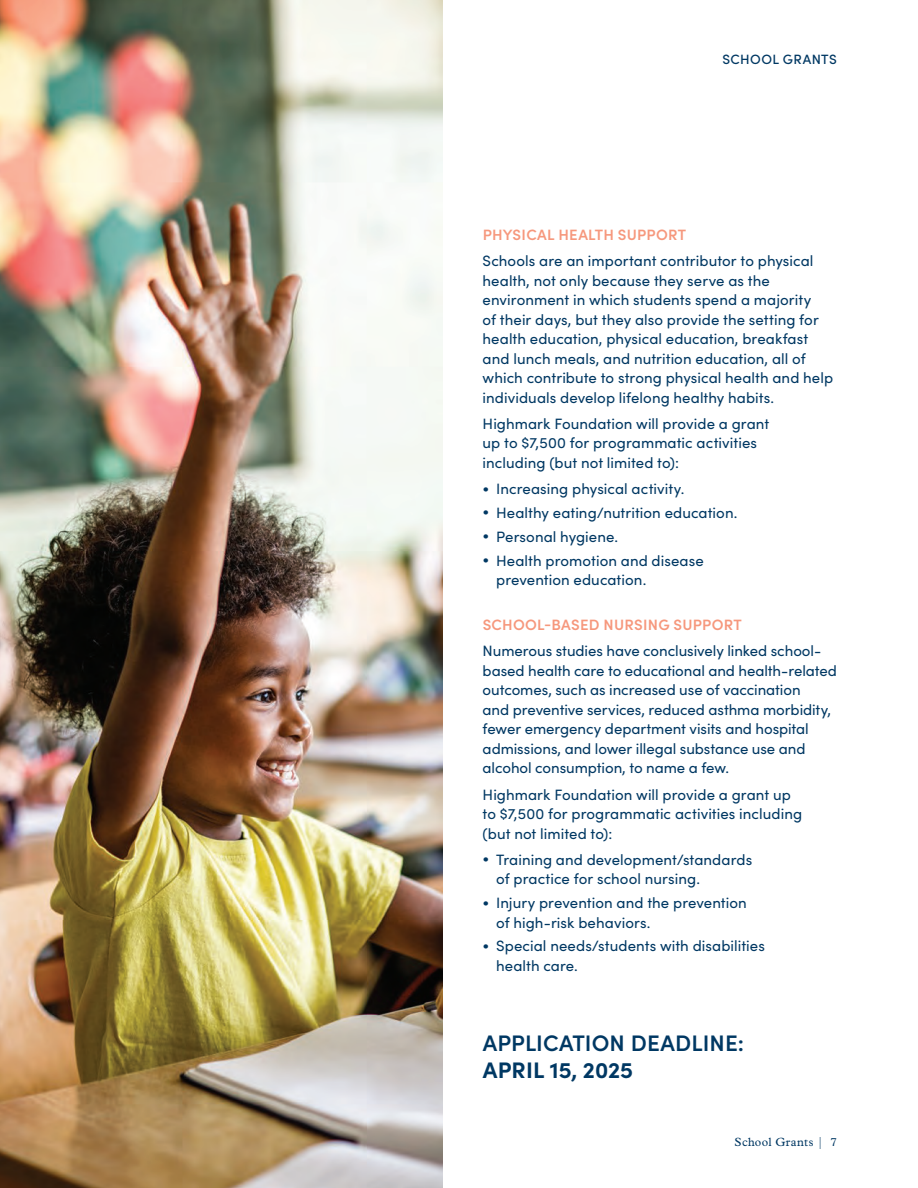
<style>
.page{position:relative;width:918px;height:1188px;background:#fff}
.page>*{position:absolute;margin:0;border:0;box-sizing:border-box;transform-origin:0 0}
.t1{font:600 22.5px/27px "Sofia Pro";letter-spacing:.005em;color:#003863}
.Body_Copy{font:15px/19.5px "Sofia Pro";letter-spacing:.005em;color:#003863}
.t2{font:600 15px "Sofia Pro";letter-spacing:.015em;color:#f6987d}
.t3{font:500 13.5px "Sofia Pro";letter-spacing:.03em;color:#003863}
.t4{font:12px "Plantin MT Pro";letter-spacing:.03em;color:#003863}
.s1{font-weight:700}
</style>
<div class="page">
<img style="left:0;top:0;width:442px;height:1188px">
<p class="t3" style="left:723px;top:49px;width:114px">SCH OOL GRANTS</p>
<h2 class="t2" style="left:483px;top:223px;width:205px">PHYSICAL HEALTH SUPPORT</h2>
<p class="Body_Copy" style="left:483px;top:250px;width:352px">Schools are an important contributor to physical health, not only because they serve as the environment in which students spend a majority<br>of their days, but they also provide the setting for health education, physical education, breakfast and lunch meals, and nutrition education, all of which contribute to strong physical health and help individuals develop lifelong healthy habits.</p>
<p class="Body_Copy" style="left:483px;top:413px;width:288px">Highmark Foundation will provide a grant up to $7,500 for programmatic activities including (but not limited to):</p>
<p class="Body_Copy" style="left:483px;top:478px;width:203px">• Increasing physical activity.</p>
<p class="Body_Copy" style="left:483px;top:502px;width:256px">• Healthy eating/nutrition education.</p>
<p class="Body_Copy" style="left:483px;top:526px;width:137px">• Personal hygiene.</p>
<p class="Body_Copy" style="left:496px;top:550px;width:209px;text-indent:-14px">• Health promotion and disease prevention education.</p>
<h2 class="t2" style="left:483px;top:614px;width:261px">SCHOOL-BASED NURSING SUPPORT</h2>
<p class="Body_Copy" style="left:483px;top:641px;width:356px">Numerous studies have conclusively linked school&shy;based health care to educational and health-related outcomes, such as increased use of vaccination<br>and preventive services, reduced asthma morbidity, fewer emergency department visits and hospital admissions, and lower illegal substance use and alcohol consumption, to name a few.</p>
<p class="Body_Copy" style="left:483px;top:784px;width:321px">Highmark Foundation will provide a grant up to $7,500 for programmatic activities including (but not limited to):</p>
<p class="Body_Copy" style="left:496px;top:849px;width:258px;text-indent:-14px">• Training and development/standards of practice for school nursing.</p>
<p class="Body_Copy" style="left:496px;top:892px;width:252px;text-indent:-14px">• Injury prevention and the prevention of high-risk behaviors.</p>
<p class="Body_Copy" style="left:496px;top:936px;width:270px;text-indent:-14px">• Special needs/students with disabilities health care.</p>
<h2 class="t1" style="left:483px;top:1028px;width:263px">APPLICATION DEADLINE:<br><span class="s1">APRIL 15, 2025</span></h2>
<p class="t4" style="left:735px;top:1135px;width:104px">School Grants | 7</p>
</div>
